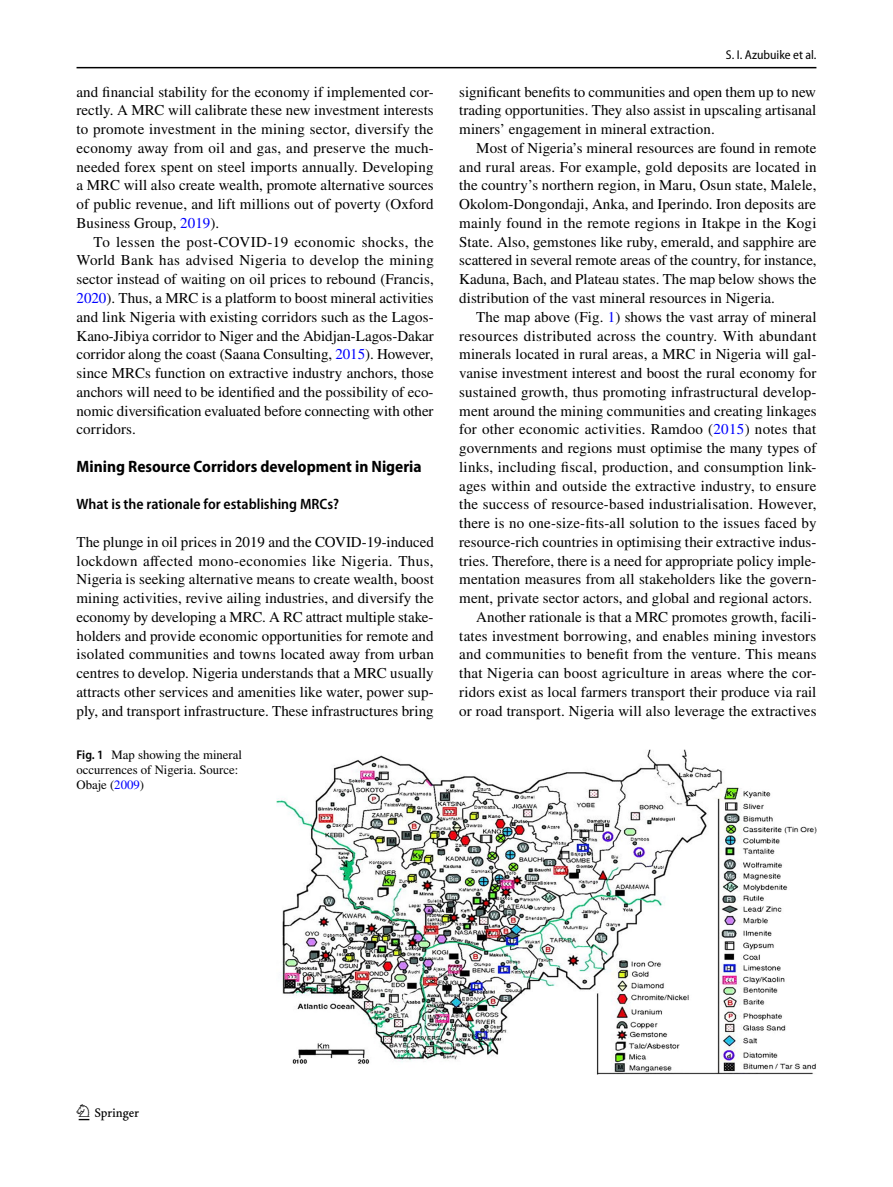
<style>
.page{position:relative;width:893px;height:1187px;background:#fff}
.page>*{position:absolute;margin:0;border:0;box-sizing:border-box;transform-origin:0 0}
.t1{font:22.5px "Springnew Regular 2";color:#000}
.t2{font:700 semi-condensed 16.5px "Myriad Pro";color:#000}
.t3{font:15px/18.8px "STIX";letter-spacing:.005em;color:#000;text-align:justify}
.t4{font:600 semi-condensed 15px "Myriad Pro";color:#000}
.t5{font:12.75px/15px "STIX";color:#000}
.t6{font:semi-condensed 12.75px "Myriad Pro";color:#000}
.s1{color:#00f}
.s2{font-family:"Myriad Pro";font-weight:600;font-stretch:semi-condensed}
</style>
<div class="page">
<hr style="left:77px;top:67px;width:739px;height:1px;background:#000">
<img style="left:276px;top:749px;width:540px;height:324px">
<p class="t3" style="left:77px;top:83px;width:359px">and financial stability for the economy if implemented cor&shy;rectly. A MRC will calibrate these new investment interests to promote investment in the mining sector, diversify the economy away from oil and gas, and preserve the much&shy;needed forex spent on steel imports annually. Developing a MRC will also create wealth, promote alternative sources of public revenue, and lift millions out of poverty (Oxford Business Group, <span class="s1">2019</span>).</p>
<p class="t3" style="left:77px;top:233px;width:359px;text-indent:17px">To lessen the post-COVID-19 economic shocks, the World Bank has advised Nigeria to develop the mining sector instead of waiting on oil prices to rebound (Francis, <span class="s1">2020</span>). Thus, a MRC is a platform to boost mineral activities and link Nigeria with existing corridors such as the Lagos-Kano-Jibiya corridor to Niger and the Abidjan-Lagos-Dakar corridor along the coast (Saana Consulting, <span class="s1">2015</span>). However, since MRCs function on extractive industry anchors, those anchors will need to be identified and the possibility of eco&shy;nomic diversification evaluated before connecting with other corridors.</p>
<p class="t2" style="left:77px;top:457px;width:347px">Mining Resource Corridors development in Nigeria</p>
<p class="t4" style="left:77px;top:496px;width:264px">What is the rationale for establishing MRCs?</p>
<p class="t3" style="left:77px;top:533px;width:359px">The plunge in oil prices in 2019 and the COVID-19-induced lockdown affected mono-economies like Nigeria. Thus, Nigeria is seeking alternative means to create wealth, boost mining activities, revive ailing industries, and diversify the economy by developing a MRC. A RC attract multiple stake&shy;holders and provide economic opportunities for remote and isolated communities and towns located away from urban centres to develop. Nigeria understands that a MRC usually attracts other services and amenities like water, power sup&shy;ply, and transport infrastructure. These infrastructures bring</p>
<p class="t5" style="left:77px;top:747px;width:167px"><span class="s2">Fig. 1</span> Map showing the mineral occurrences of Nigeria. Source:<br>Obaje (<span class="s1">2009</span>)</p>
<p class="t6" style="left:726px;top:48px;width:92px">S. I. Azubuike et al.</p>
<p class="t3" style="left:459px;top:83px;width:359px">significant benefits to communities and open them up to new trading opportunities. They also assist in upscaling artisanal miners’ engagement in mineral extraction.</p>
<p class="t3" style="left:459px;top:139px;width:359px;text-indent:17px">Most of Nigeria’s mineral resources are found in remote and rural areas. For example, gold deposits are located in the country’s northern region, in Maru, Osun state, Malele, Okolom-Dongondaji, Anka, and Iperindo. Iron deposits are mainly found in the remote regions in Itakpe in the Kogi State. Also, gemstones like ruby, emerald, and sapphire are scattered in several remote areas of the country, for instance, Kaduna, Bach, and Plateau states. The map below shows the distribution of the vast mineral resources in Nigeria.</p>
<p class="t3" style="left:459px;top:308px;width:359px;text-align:right">The map above (Fig. <span class="s1">1</span>) shows the vast array of mineral resources distributed across the country. With abundant minerals located in rural areas, a MRC in Nigeria will gal&shy;vanise investment interest and boost the rural economy for sustained growth, thus promoting infrastructural develop&shy;ment around the mining communities and creating linkages for other economic activities. Ramdoo (<span class="s1">2015</span>) notes that governments and regions must optimise the many types of links, including fiscal, production, and consumption link&shy;ages within and outside the extractive industry, to ensure the success of resource-based industrialisation. However, there is no one-size-fits-all solution to the issues faced by resource-rich countries in optimising their extractive indus&shy;tries. Therefore, there is a need for appropriate policy imple&shy;mentation measures from all stakeholders like the govern&shy;ment, private sector actors, and global and regional actors.<br>Another rationale is that a MRC promotes growth, facili&shy;tates investment borrowing, and enables mining investors and communities to benefit from the venture. This means that Nigeria can boost agriculture in areas where the cor&shy;ridors exist as local farmers transport their produce via rail or road transport. Nigeria will also leverage the extractives</p>
<h1 class="t1" style="left:79px;top:1104px;width:62px">1 3</h1>
</div>
